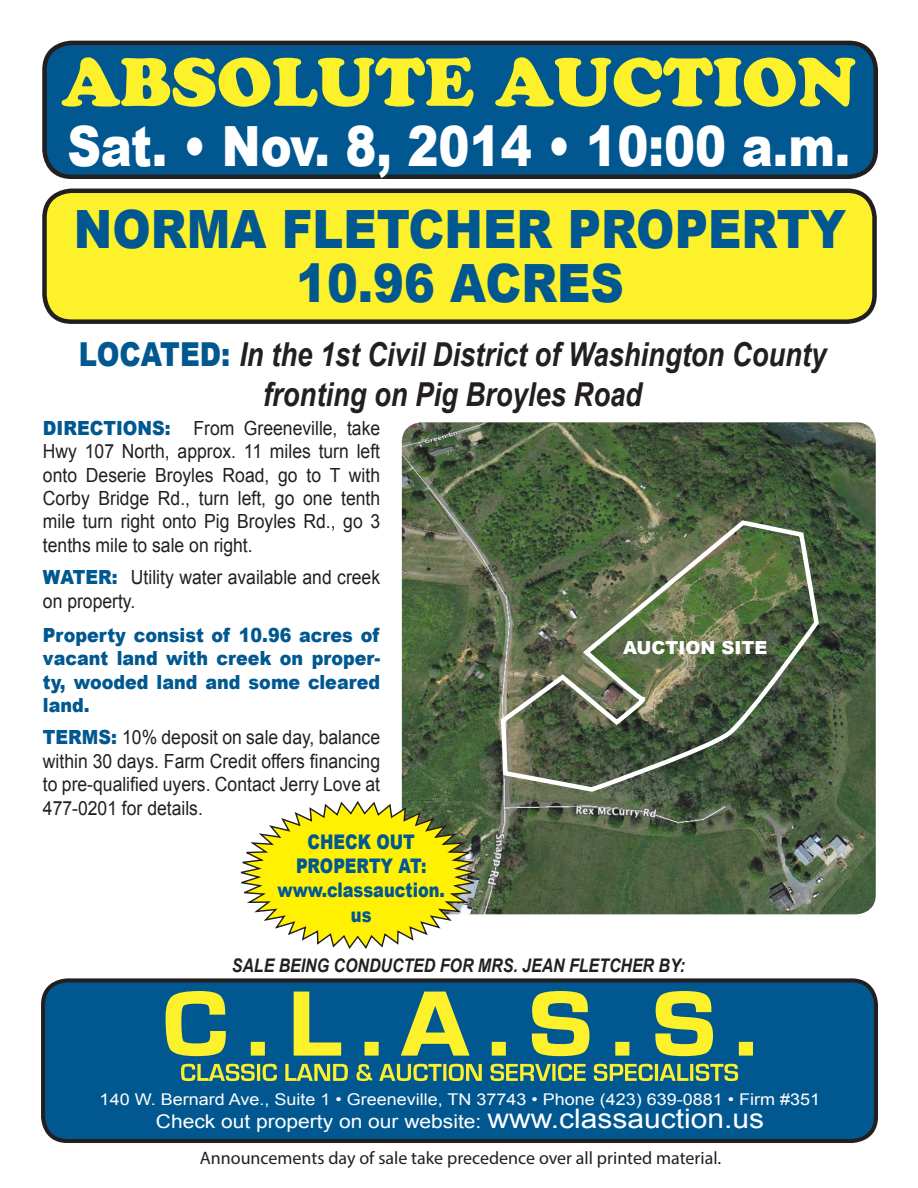
<style>
.page{position:relative;width:918px;height:1188px;background:#fff}
.page>*{position:absolute;margin:0;border:0;box-sizing:border-box;transform-origin:0 0}
.t1{font:67.5px "Cooper Black Std";color:#fcf12a}
.t2{font:900 55.5px "Arial";color:#fff;scale:.84 1}
.t3{font:900 52.8px "Arial";color:#015891;scale:.87 1}
.t4{font:italic 700 33px/39.6px "Arial";color:#231f20;text-align:center;scale:.83 1}
.t5{font:900 20.1px/24.2px "Arial";color:#015891;text-align:center;scale:.8 1}
.t6{font:19.5px/23.4px "Arial";color:#231f20;text-align:justify;scale:.9 1}
.t7{font:900 19.5px/23.4px "Arial";color:#015891;text-align:justify;scale:.9 1}
.t8{font:18.9px "Arial";color:#fff;scale:1.11 1}
.t9{font:italic 700 18.75px "Arial";color:#231f20;scale:.85 1}
.t10{font:18px "Myriad Pro";color:#231f20}
.t11{font:900 18px "Arial";color:#fff}
.t12{font:16.2px "Arial";color:#fff;scale:1.11 1}
.s1{font-weight:900;font-style:normal;color:#015891}
.s2{font-weight:900;color:#015891}
.s3{font-size:27px}
</style>
<div class="page">
<div style="left:45px;top:43px;width:831px;height:134px;background:#015891;border-radius:27px"></div>
<div style="left:42px;top:41px;width:836px;height:138px;border:4px solid #231f20;border-radius:27px"></div>
<div style="left:45px;top:191px;width:830px;height:131px;background:#fcf12a;border-radius:27px"></div>
<div style="left:42px;top:189px;width:835px;height:135px;border:4px solid #231f20;border-radius:27px"></div>
<div style="left:43px;top:980px;width:833px;height:161px;background:#015891;border-radius:24px"></div>
<div style="left:41px;top:978px;width:837px;height:165px;border:4px solid #231f20;border-radius:24px"></div>
<svg style="left:165px;top:991px;width:588px;height:66px"></svg>
<svg style="left:181px;top:1064px;width:557px;height:17px"></svg>
<img style="left:403px;top:424px;width:472px;height:489px">
<div style="left:400px;top:421px;width:478px;height:495px;border:2px solid #fff;border-radius:21px"></div>
<svg style="left:240px;top:800px;width:241px;height:149px"></svg>
<svg style="left:497px;top:518px;width:324px;height:277px;background:#5d6b4e"></svg>
<p class="t1" style="left:62px;top:41px;width:796px">ABSOLUTE AUCTION</p>
<p class="t2" style="left:67px;top:106px;width:934px">Sat. • Nov. 8, 2014 • 10:00 a.m.</p>
<p class="t3" style="left:74px;top:190px;width:889px">NORMA FLETCHER PROPERTY</p>
<p class="t3" style="left:296px;top:244px;width:378px">10.96 ACRES</p>
<p class="t4" style="left:79px;top:336px;width:902px"><span class="s1">LOCATED:</span> In the 1st Civil District of Washington County fronting on Pig Broyles Road</p>
<p class="t6" style="left:43px;top:416px;width:376px"><span class="s2">DIRECTIONS:</span> From Greeneville, take Hwy 107 North, approx. 11 miles turn left onto Deserie Broyles Road, go to T with Corby Bridge Rd., turn left, go one tenth mile turn right onto Pig Broyles Rd., go 3 tenths mile to sale on right.</p>
<p class="t6" style="left:43px;top:566px;width:376px"><span class="s2">WATER:</span> Utility water available and creek on property.</p>
<p class="t7" style="left:43px;top:623px;width:376px">Property consist of 10.96 acres of vacant land with creek on proper&shy;ty, wooded land and some cleared land.</p>
<p class="t6" style="left:43px;top:726px;width:376px"><span class="s2">TERMS:</span> 10% deposit on sale day, balance within 30 days. Farm Credit offers financing to pre-qualified uyers. Contact Jerry Love at 477-0201 for details.</p>
<p class="t5" style="left:308px;top:829px;width:136px">CHECK OUT</p>
<p class="t5" style="left:296px;top:853px;width:165px">PROPERTY AT:</p>
<p class="t5" style="left:278px;top:878px;width:211px">www.classauction. us</p>
<p class="t11" style="left:623px;top:635px;width:146px">AUCTION SITE</p>
<p class="t9" style="left:232px;top:953px;width:535px">SALE BEING CONDUCTED FOR MRS. JEAN FLETCHER BY:</p>
<p class="t12" style="left:100px;top:1089px;width:651px">140 W. Bernard Ave., Suite 1 • Greeneville, TN 37743 • Phone (423) 639-0881 • Firm #351</p>
<p class="t8" style="left:156px;top:1109px;width:549px">Check out property on our website: <span class="s3">www.classauction.us</span></p>
<p class="t10" style="left:200px;top:1147px;width:523px">Announcements day of sale take precedence over all printed material.</p>
</div>
